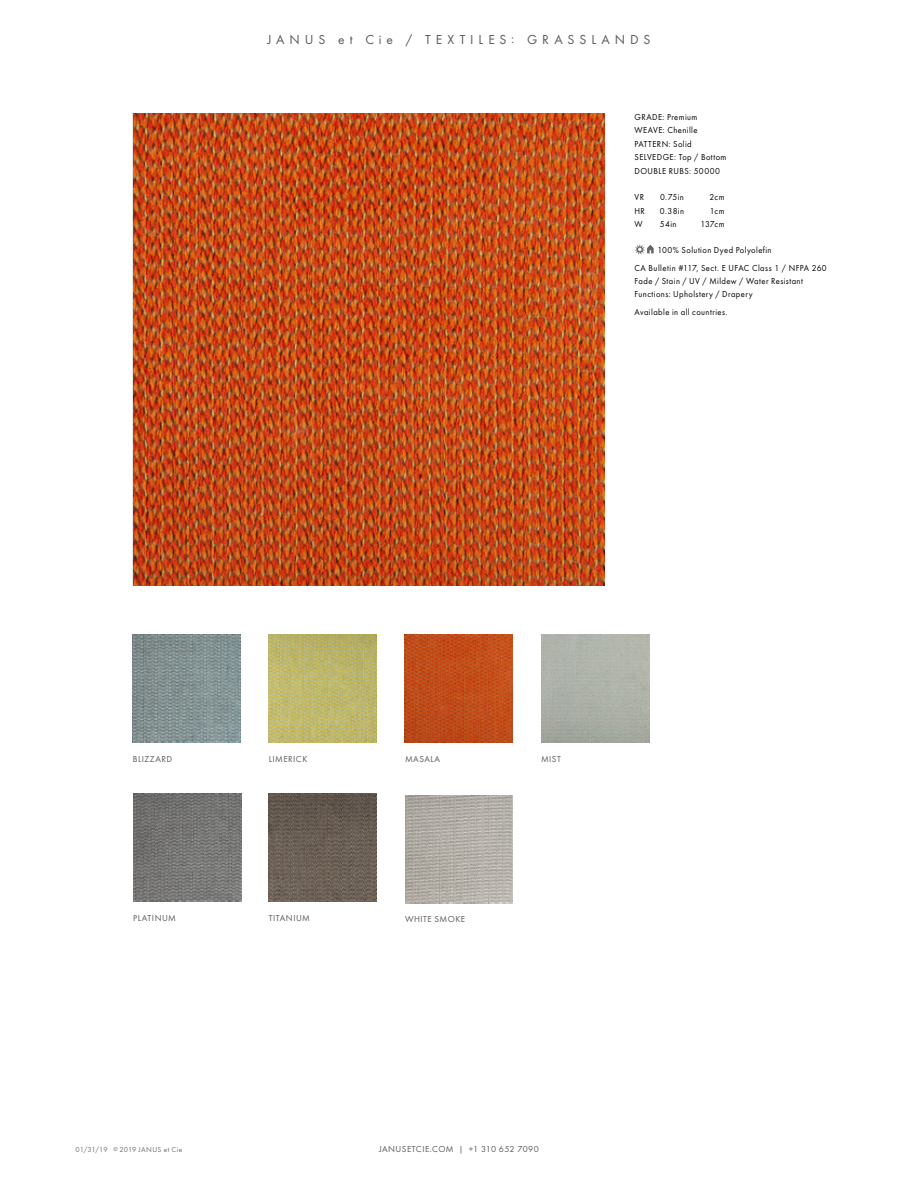
<style>
.page{position:relative;width:918px;height:1188px;background:#fff}
.page>*{position:absolute;margin:0;border:0;box-sizing:border-box;transform-origin:0 0}
.t1{font:13.5px "JANUS Futura T";letter-spacing:.365em;color:#58595b}
.Textiles_Details_Sec{font:9px/13.2px "JANUS Futura T";letter-spacing:.05em;color:#000;scale:.95 1}
.PRODUCT_NAME{font:9px "JANUS Futura T";letter-spacing:.05em;color:#58595b}
.PRODUCT_DIMS{font:9px/13.5px "JANUS Futura T";letter-spacing:.05em;color:#000;scale:.95 1}
.Textiles_Dims{font:9px "JANUS Futura T";letter-spacing:.045em;color:#000;scale:.95 1}
.PRODUCT_NAME-2{font:7.5px "JANUS Futura T";letter-spacing:.035em;color:#6d6e71}
.s1{font-size:6px}
</style>
<div class="page">
<svg style="left:634px;top:244px;width:20px;height:11px"></svg>
<img style="left:133px;top:113px;width:472px;height:472px">
<img style="left:133px;top:635px;width:108px;height:108px">
<img style="left:405px;top:635px;width:108px;height:108px">
<img style="left:541px;top:635px;width:108px;height:108px">
<img style="left:133px;top:794px;width:108px;height:108px">
<img style="left:269px;top:635px;width:108px;height:108px">
<img style="left:405px;top:795px;width:108px;height:108px">
<img style="left:269px;top:794px;width:108px;height:108px">
<p class="t1" style="left:267px;top:32px;width:385px">JANUS et Cie / TEXTILES: GRASSLANDS</p>
<p class="PRODUCT_DIMS" style="left:634px;top:110px;width:68px">GRADE: Premium</p>
<p class="PRODUCT_DIMS" style="left:634px;top:123px;width:98px">WEAVE: Chenille<br>PATTERN: Solid<br>SELVEDGE: Top / Bottom<br>DOUBLE RUBS: 50000</p>
<p class="Textiles_Dims" style="left:634px;top:192px;width:11px">VR</p>
<p class="Textiles_Dims" style="left:660px;top:192px;width:27px">0.75in</p>
<p class="Textiles_Dims" style="left:709px;top:192px;width:17px">2cm</p>
<p class="Textiles_Dims" style="left:634px;top:205px;width:13px">HR</p>
<p class="Textiles_Dims" style="left:660px;top:205px;width:27px">0.38in</p>
<p class="Textiles_Dims" style="left:710px;top:205px;width:17px">1cm</p>
<p class="Textiles_Dims" style="left:634px;top:219px;width:10px">W</p>
<p class="Textiles_Dims" style="left:660px;top:219px;width:19px">54in</p>
<p class="Textiles_Dims" style="left:700px;top:219px;width:27px">137cm</p>
<p class="Textiles_Details_Sec" style="left:657px;top:244px;width:122px">100% Solution Dyed Polyolefin</p>
<p class="Textiles_Details_Sec" style="left:634px;top:261px;width:204px">CA Bulletin #117, Sect. E UFAC Class 1 / NFPA 260<br>Fade / Stain / UV / Mildew / Water Resistant<br>Functions: Upholstery / Drapery</p>
<p class="Textiles_Details_Sec" style="left:634px;top:305px;width:99px">Available in all countries.</p>
<p class="PRODUCT_NAME" style="left:133px;top:753px;width:41px">BLIZZARD</p>
<p class="PRODUCT_NAME" style="left:405px;top:753px;width:37px">MASALA</p>
<p class="PRODUCT_NAME" style="left:541px;top:753px;width:21px">MIST</p>
<p class="PRODUCT_NAME" style="left:269px;top:753px;width:40px">LIMERICK</p>
<p class="PRODUCT_NAME" style="left:133px;top:912px;width:44px">PLATINUM</p>
<p class="PRODUCT_NAME" style="left:269px;top:912px;width:43px">TITANIUM</p>
<p class="PRODUCT_NAME" style="left:405px;top:914px;width:62px">WHITE SMOKE</p>
<p class="PRODUCT_NAME-2" style="left:76px;top:1145px;width:34px">01/31/19</p>
<p class="PRODUCT_NAME-2" style="left:113px;top:1145px;width:70px"><span class="s1">©</span> 2019 JANUS et Cie</p>
<p class="PRODUCT_NAME" style="left:379px;top:1144px;width:161px">JANUSETCIE.COM | +1 310 652 7090</p>
</div>
